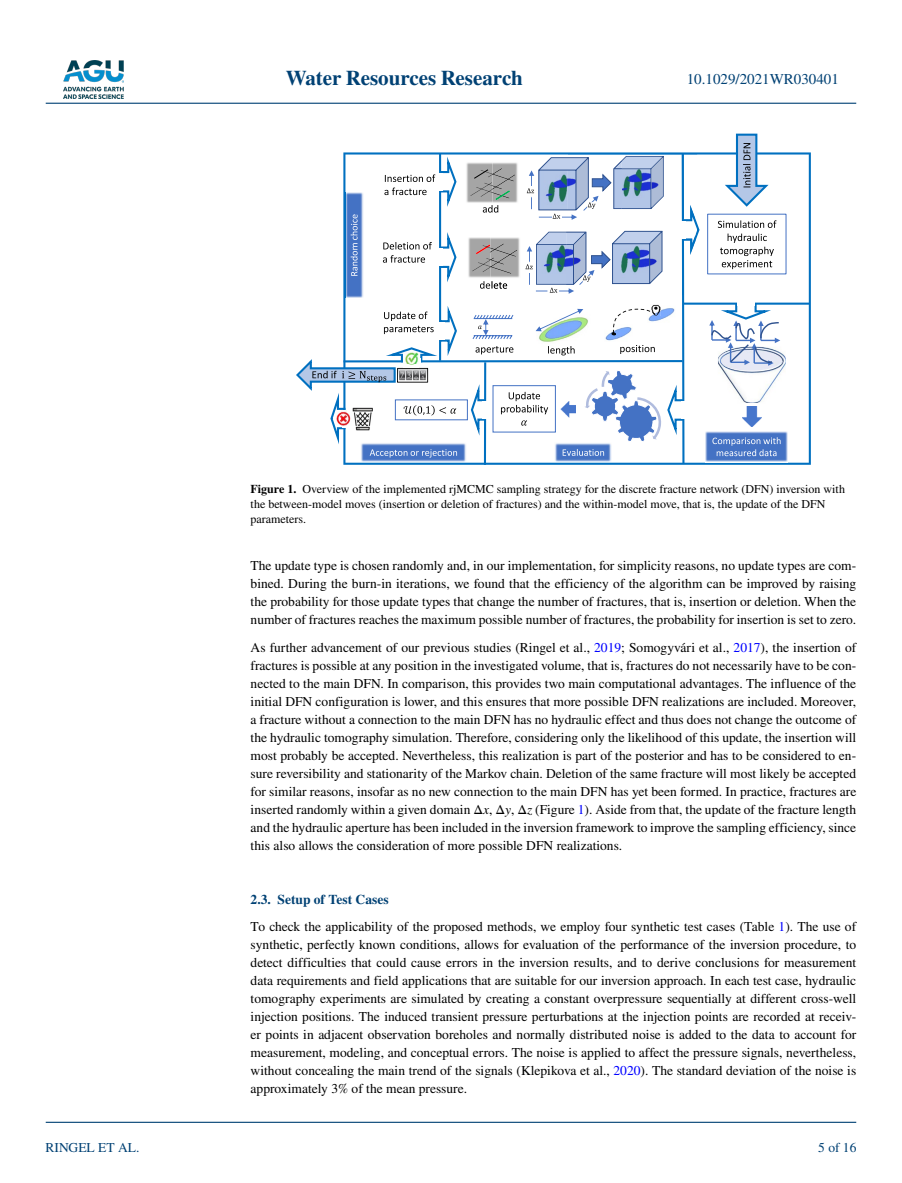
<style>
.page{position:relative;width:902px;height:1183px;background:#fff}
.page>*{position:absolute;margin:0;border:0;box-sizing:border-box;transform-origin:0 0}
.t1{font:700 21px "STIX";color:#004174}
.t2{font:15px "STIX";color:#004174}
.t3{font:13.5px/18px "STIX";color:#000;text-align:justify}
.t4{font:13.5px "STIX";color:#004174}
.t5{font:12px/15px "STIX";color:#000}
.s1{font-weight:700}
.s2{color:#00f}
.s3{font-style:italic}
.s4{font-weight:700;color:#004174}
</style>
<div class="page">
<img style="left:63px;top:60px;width:60px;height:39px">
<hr style="left:46px;top:103px;width:810px;height:1px;background:#004174">
<hr style="left:46px;top:1121px;width:810px;height:1px;background:#004174">
<svg style="left:343px;top:152px;width:467px;height:312px"></svg>
<hr style="left:343px;top:360px;width:339px;height:2px;background:#0070c0">
<hr style="left:484px;top:362px;width:2px;height:103px;background:#0070c0">
<img style="left:742px;top:406px;width:19px;height:21px">
<img style="left:717px;top:346px;width:68px;height:57px">
<img style="left:718px;top:348px;width:65px;height:22px">
<hr style="left:683px;top:302px;width:126px;height:2px;background:#0070c0">
<img style="left:705px;top:431px;width:82px;height:31px">
<svg style="left:712px;top:437px;width:68px;height:19px"></svg>
<img style="left:361px;top:443px;width:105px;height:18px">
<div style="left:395px;top:399px;width:73px;height:21px;background:#fff;border:1px solid #4472c4"></div>
<svg style="left:722px;top:134px;width:49px;height:74px"></svg>
<svg style="left:709px;top:302px;width:71px;height:64px"></svg>
<hr style="left:737px;top:301px;width:17px;height:4px;background:#fff">
<img style="left:465px;top:162px;width:4px;height:41px">
<img style="left:467px;top:237px;width:2px;height:41px">
<svg style="left:717px;top:220px;width:59px;height:49px"></svg>
<svg style="left:469px;top:153px;width:230px;height:310px"></svg>
<svg style="left:296px;top:152px;width:162px;height:305px"></svg>
<h1 class="t1" style="left:285px;top:66px;width:239px">Water Resources Research</h1>
<p class="t2" style="left:686px;top:69px;width:154px">10.1029/2021WR030401</p>
<p class="t4" style="left:45px;top:1138px;width:95px">RINGEL ET AL.</p>
<p class="t5" style="left:250px;top:482px;width:596px"><span class="s1">Figure 1.</span> Overview of the implemented rjMCMC sampling strategy for the discrete fracture network (DFN) inversion with the between-model moves (insertion or deletion of fractures) and the within-model move, that is, the update of the DFN parameters.</p>
<p class="t3" style="left:250px;top:557px;width:607px">The update type is chosen randomly and, in our implementation, for simplicity reasons, no update types are com&shy;bined. During the burn-in iterations, we found that the efficiency of the algorithm can be improved by raising the probability for those update types that change the number of fractures, that is, insertion or deletion. When the number of fractures reaches the maximum possible number of fractures, the probability for insertion is set to zero.</p>
<p class="t3" style="left:250px;top:639px;width:607px">As further advancement of our previous studies (Ringel et al., <span class="s2">2019</span>; Somogyvári et al., <span class="s2">2017</span>), the insertion of fractures is possible at any position in the investigated volume, that is, fractures do not necessarily have to be con&shy;nected to the main DFN. In comparison, this provides two main computational advantages. The influence of the initial DFN configuration is lower, and this ensures that more possible DFN realizations are included. Moreover, a fracture without a connection to the main DFN has no hydraulic effect and thus does not change the outcome of the hydraulic tomography simulation. Therefore, considering only the likelihood of this update, the insertion will most probably be accepted. Nevertheless, this realization is part of the posterior and has to be considered to en&shy;sure reversibility and stationarity of the Markov chain. Deletion of the same fracture will most likely be accepted for similar reasons, insofar as no new connection to the main DFN has yet been formed. In practice, fractures are inserted randomly within a given domain Δ<span class="s3">x</span>, Δ<span class="s3">y</span>, Δ<span class="s3">z</span> (Figure <span class="s2">1</span>). Aside from that, the update of the fracture length and the hydraulic aperture has been included in the inversion framework to improve the sampling efficiency, since this also allows the consideration of more possible DFN realizations.</p>
<p class="t3" style="left:250px;top:886px;width:607px;line-height:27px"><span class="s4">2.3. Setup of Test Cases<br></span>To check the applicability of the proposed methods, we employ four synthetic test cases (Table <span class="s2">1</span>). The use of</p>
<p class="t3" style="left:250px;top:936px;width:607px">synthetic, perfectly known conditions, allows for evaluation of the performance of the inversion procedure, to detect difficulties that could cause errors in the inversion results, and to derive conclusions for measurement data requirements and field applications that are suitable for our inversion approach. In each test case, hydraulic tomography experiments are simulated by creating a constant overpressure sequentially at different cross-well injection positions. The induced transient pressure perturbations at the injection points are recorded at receiv&shy;er points in adjacent observation boreholes and normally distributed noise is added to the data to account for measurement, modeling, and conceptual errors. The noise is applied to affect the pressure signals, nevertheless, without concealing the main trend of the signals (Klepikova et al., <span class="s2">2020</span>). The standard deviation of the noise is approximately 3% of the mean pressure.</p>
<p class="t4" style="left:818px;top:1138px;width:40px">5 of 16</p>
</div>
